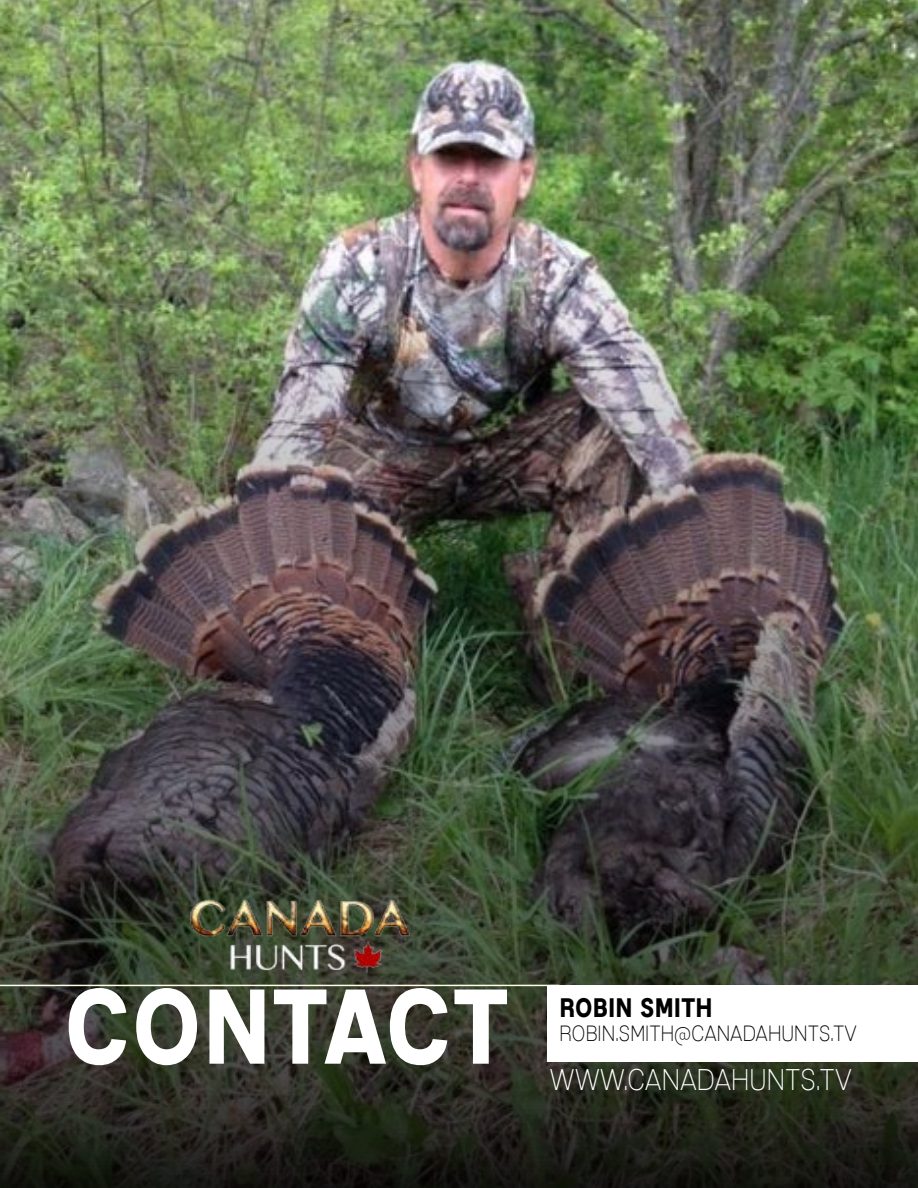
<style>
.page{position:relative;width:918px;height:1188px;background:#fff}
.page>*{position:absolute;margin:0;border:0;box-sizing:border-box;transform-origin:0 0}
.t1{font:700 102px "Mixolydian Titling Rg";color:#fff}
.t2{font:28.5px "Mixolydian Titling El";color:#fff}
.t3{font:700 25.5px "Mixolydian Titling Rg";color:#000}
.t4{font:21px "Mixolydian Titling El";color:#000}
</style>
<div class="page">
<img style="left:0;top:0;width:918px;height:1188px">
<img style="left:171px;top:891px;width:259px;height:90px">
<hr style="left:0;top:985px;width:559px;height:1px;background:#ffffe4">
<div style="left:547px;top:985px;width:371px;height:76px;background:#fff"></div>
<h1 class="t1" style="left:63px;top:965px;width:448px">CONTACT</h1>
<p class="t3" style="left:559px;top:993px;width:155px">ROBIN SMITH</p>
<p class="t4" style="left:559px;top:1021px;width:299px">ROBIN.SMITH@CANADAHUNTS.TV</p>
<h2 class="t2" style="left:550px;top:1063px;width:303px">WWW.CANADAHUNTS.TV</h2>
</div>
